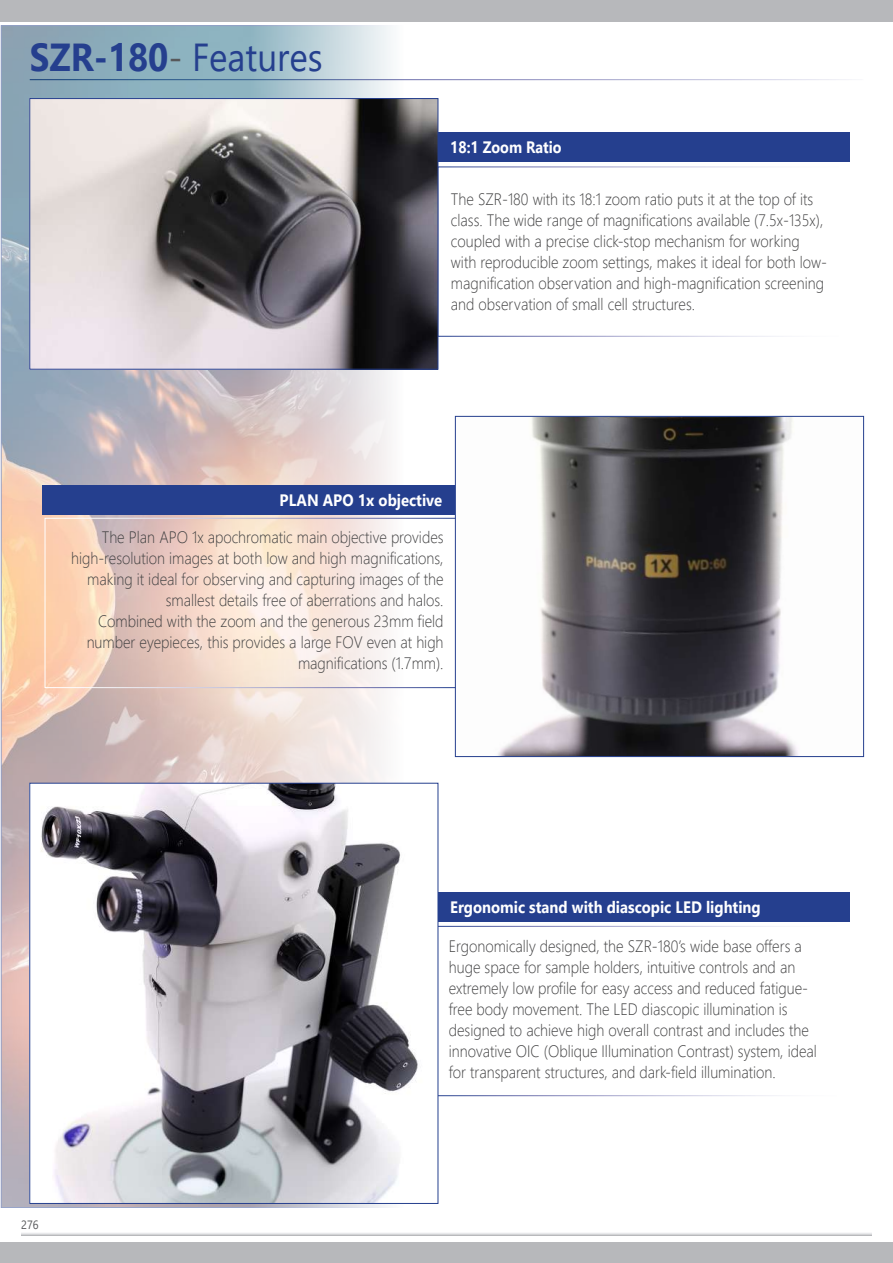
<style>
.page{position:relative;width:893px;height:1263px;background:#fff}
.page>*{position:absolute;margin:0;border:0;box-sizing:border-box;transform-origin:0 0}
.t1{font:39px "Segoe UI";color:#253f8e;scale:.9 1}
.t2{font:300 16.5px/21px "Segoe UI";color:#3e3e3f;scale:.9 1}
.t3{font:700 16.5px "Segoe UI";color:#fff;scale:.9 1}
.t4{font:700 16.5px "Segoe UI";color:#fff;scale:.87 1}
.t5{font:12px "Segoe UI";color:#57585a;scale:.9 1}
.s1{font-weight:700}
.s2{color:#57585a}
</style>
<div class="page">
<svg style="left:21px;top:1233px;width:851px;height:2px;background:#dddee0"></svg>
<div style="left:0;top:1242px;width:893px;height:21px;background:#b7b8bb"></div>
<div style="left:0;top:0;width:893px;height:21px;background:#b7b8bb"></div>
<img style="left:3px;top:28px;width:438px;height:1178px">
<div style="left:43px;top:485px;width:412px;height:30px;background:#253f8e"></div>
<div style="left:437px;top:167px;width:413px;height:170px;border:1px solid #fff"></div>
<div style="left:437px;top:133px;width:413px;height:29px;background:#253f8e"></div>
<div style="left:45px;top:518px;width:412px;height:170px;border:1px solid #fff"></div>
<div style="left:437px;top:892px;width:413px;height:30px;background:#253f8e"></div>
<div style="left:435px;top:926px;width:413px;height:170px;border:1px solid #fff"></div>
<img style="left:31px;top:100px;width:405px;height:268px">
<div style="left:29px;top:98px;width:409px;height:272px;border:1px solid #253f8e"></div>
<img style="left:498px;top:418px;width:300px;height:337px">
<div style="left:455px;top:416px;width:409px;height:341px;border:1px solid #253f8e"></div>
<img style="left:31px;top:785px;width:405px;height:417px">
<h1 class="t1" style="left:30px;top:21px;width:327px"><span class="s1">SZR-180</span><span class="s2">-</span> Features</h1>
<p class="t4" style="left:450px;top:132px;width:130px">18:1 Zoom Ratio</p>
<p class="t2" style="left:451px;top:187px;width:419px">The SZR-180 with its 18:1 zoom ratio puts it at the top of its class. The wide range of magnifications available (7.5x-135x), coupled with a precise click-stop mechanism for working with reproducible zoom settings, makes it ideal for both low&shy;magnification observation and high-magnification screening and observation of small cell structures.</p>
<p class="t3" style="left:280px;top:484px;width:182px">PLAN APO 1x objective</p>
<p class="t2" style="left:71px;top:525px;width:415px;text-align:right">The Plan APO 1x apochromatic main objective provides high-resolution images at both low and high magnifications, making it ideal for observing and capturing images of the smallest details free of aberrations and halos.<br>Combined with the zoom and the generous 23mm field number eyepieces, this provides a large FOV even at high magnifications (1.7mm).</p>
<p class="t5" style="left:21px;top:1213px;width:21px">276</p>
<p class="t3" style="left:450px;top:891px;width:347px">Ergonomic stand with diascopic LED lighting</p>
<p class="t2" style="left:449px;top:933px;width:410px">Ergonomically designed, the SZR-180’s wide base offers a huge space for sample holders, intuitive controls and an extremely low profile for easy access and reduced fatigue&shy;free body movement. The LED diascopic illumination is designed to achieve high overall contrast and includes the innovative OIC (Oblique Illumination Contrast) system, ideal for transparent structures, and dark-field illumination.</p>
</div>
